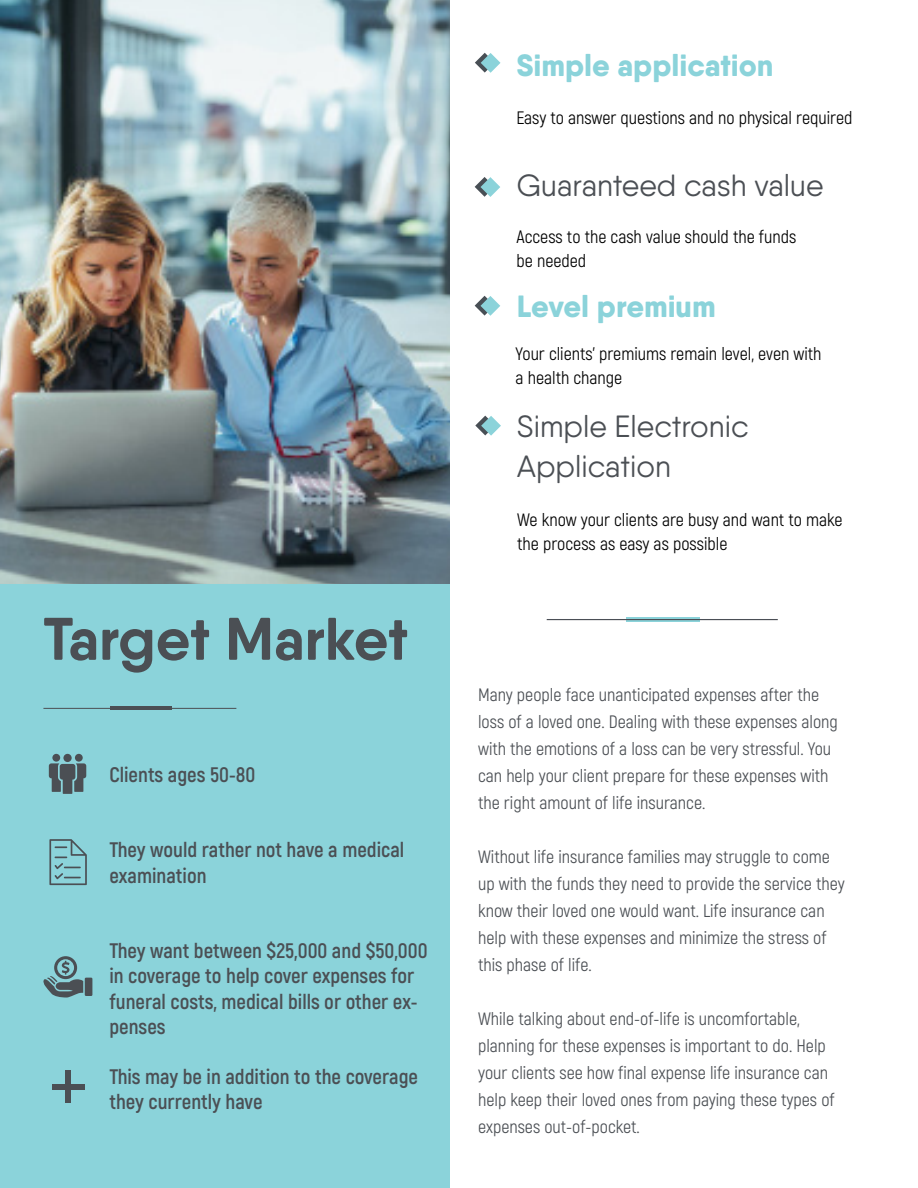
<style>
.page{position:relative;width:918px;height:1188px;background:#fff}
.page>*{position:absolute;margin:0;border:0;box-sizing:border-box;transform-origin:0 0}
.t1{font:700 60px "Qanelas Soft";color:#4b4f54}
.t2{font:30.75px/40px "Qanelas Soft";color:#4b4f54}
.t3{font:800 30.75px "Qanelas Soft";color:#8bd3da}
.t4{font:700 21px/25.2px "Akrobat";color:#4b4f54}
.t5{font:18px/27px "Akrobat";color:#4b4f54}
.t6{font:18px/24px "Akrobat";color:#000}
</style>
<div class="page">
<div style="left:0;top:583px;width:450px;height:605px;background:#8bd3da"></div>
<img style="left:0;top:0;width:450px;height:583px">
<hr style="left:110px;top:707px;width:61px;height:3px;background:#4b4f54">
<hr style="left:43px;top:708px;width:193px;height:1px;background:#4b4f54">
<div style="left:63px;top:754px;width:9px;height:8px;background:#4b4f54;border-radius:50%"></div>
<div style="left:75px;top:754px;width:8px;height:8px;background:#4b4f54;border-radius:50%"></div>
<div style="left:52px;top:754px;width:8px;height:8px;background:#4b4f54;border-radius:50%"></div>
<svg style="left:49px;top:763px;width:37px;height:31px"></svg>
<svg style="left:49px;top:839px;width:38px;height:46px"></svg>
<svg style="left:43px;top:956px;width:49px;height:42px"></svg>
<div style="left:66px;top:1071px;width:5px;height:32px;background:#4b4f54"></div>
<div style="left:52px;top:1085px;width:33px;height:5px;background:#4b4f54"></div>
<svg style="left:475px;top:53px;width:26px;height:20px"></svg>
<svg style="left:475px;top:177px;width:25px;height:20px"></svg>
<svg style="left:475px;top:296px;width:25px;height:20px"></svg>
<svg style="left:475px;top:416px;width:26px;height:20px"></svg>
<svg style="left:627px;top:618px;width:73px;height:4px"></svg>
<hr style="left:547px;top:619px;width:231px;height:1px;background:#4b4f55">
<h1 class="t1" style="left:43px;top:601px;width:366px">Target Market</h1>
<p class="t4" style="left:109px;top:762px;width:147px">Clients ages 50-80</p>
<p class="t4" style="left:109px;top:837px;width:296px">They would rather not have a medical examination</p>
<p class="t4" style="left:109px;top:938px;width:320px">They want between $25,000 and $50,000 in coverage to help cover expenses for funeral costs, medical bills or other ex&shy;penses</p>
<p class="t4" style="left:109px;top:1064px;width:310px">This may be in addition to the coverage they currently have</p>
<h2 class="t3" style="left:517px;top:46px;width:258px">Simple application</h2>
<p class="t6" style="left:516px;top:106px;width:337px">Easy to answer questions and no physical required</p>
<h2 class="t2" style="left:517px;top:165px;width:308px">Guaranteed cash value</h2>
<p class="t6" style="left:516px;top:225px;width:281px">Access to the cash value should the funds be needed</p>
<h2 class="t3" style="left:517px;top:286px;width:200px">Level premium</h2>
<p class="t6" style="left:516px;top:341px;width:307px">Your clients’ premiums remain level, even with a health change</p>
<h2 class="t2" style="left:517px;top:406px;width:233px">Simple Electronic<br>Application</h2>
<p class="t6" style="left:517px;top:508px;width:327px">We know your clients are busy and want to make the process as easy as possible</p>
<p class="t5" style="left:478px;top:681px;width:361px">Many people face unanticipated expenses after the loss of a loved one. Dealing with these expenses along with the emotions of a loss can be very stressful. You can help your client prepare for these expenses with the right amount of life insurance.</p>
<p class="t5" style="left:478px;top:843px;width:368px">Without life insurance families may struggle to come up with the funds they need to provide the service they know their loved one would want. Life insurance can help with these expenses and minimize the stress of this phase of life.</p>
<p class="t5" style="left:478px;top:1005px;width:358px">While talking about end-of-life is uncomfortable, planning for these expenses is important to do. Help your clients see how final expense life insurance can help keep their loved ones from paying these types of expenses out-of-pocket.</p>
</div>
